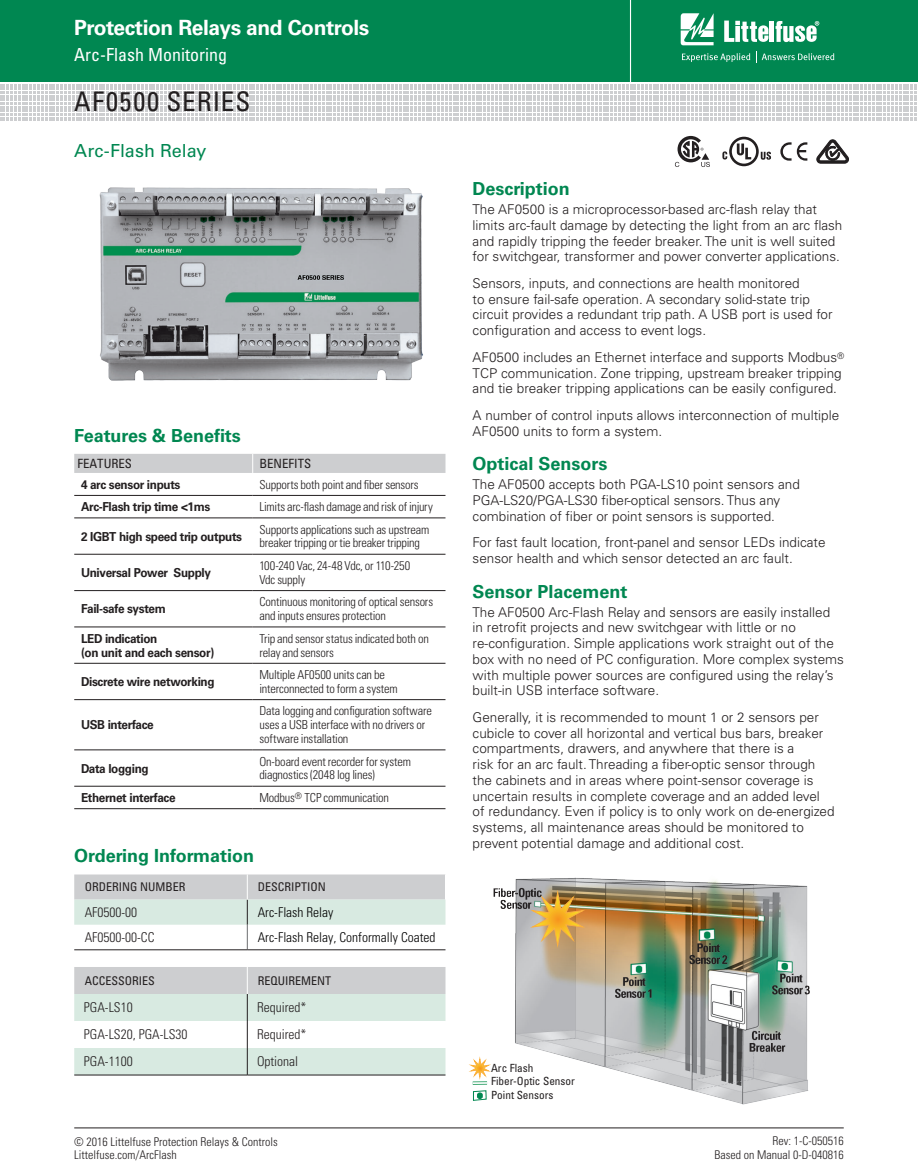
<style>
.page{position:relative;width:918px;height:1175px;background:#fff}
.page>*{position:absolute;margin:0;border:0;box-sizing:border-box;transform-origin:0 0}
.Head_Large{font:condensed 27px "Univers LT Std";letter-spacing:.05em;color:#231f20}
.t1{font:700 21px "Univers LT Std";letter-spacing:-.02em;color:#fff}
.Facts_Subhead{font:700 18px "Univers LT Std";color:#008751}
.t2{font:condensed 18px "Univers LT Std";color:#fff}
.Head_Large-2{font:18px "Univers LT Std";color:#008751}
.Body_text{font:300 13.5px/15.8px "Univers LT Std";color:#231f20}
.SubTitleTOC{font:300 condensed 13.5px "Univers LT Std";color:#231f20}
.SubTitleTOC-2{font:300 condensed 13.5px "Univers LT Std";color:#000}
.SubTitleTOC-3{font:condensed 12.75px "Univers LT Std";color:#231f20}
.Specifications{font:300 condensed 12.3px/13.8px "Univers LT Std";letter-spacing:-.015em;color:#231f20}
.SubTitleTOC-4{font:700 12.3px/13.8px "Univers LT Std";letter-spacing:-.03em;color:#231f20;scale:.95 1}
.New_body{font:700 12.3px "Univers LT Std";letter-spacing:-.03em;color:#231f20;scale:.95 1}
.t3{font:300 condensed 12px/12.8px "Univers LT Std";color:#231f20}
.SubTitleTOC-5{font:condensed 12px "Univers LT Std";color:#231f20}
.t4{font:condensed 11.25px/13.5px "Univers LT Std";color:#231f20}
</style>
<div class="page">
<div style="left:0;top:0;width:918px;height:82px;background:#008751"></div>
<hr style="left:630px;top:0;width:1px;height:83px;background:#fff">
<svg style="left:681px;top:13px;width:33px;height:32px"></svg>
<hr style="left:770px;top:21px;width:4px;height:21px;background:#fff">
<svg style="left:776px;top:21px;width:43px;height:21px"></svg>
<svg style="left:724px;top:21px;width:44px;height:21px"></svg>
<svg style="left:682px;top:53px;width:68px;height:9px"></svg>
<svg style="left:756px;top:52px;width:78px;height:11px"></svg>
<hr style="left:74px;top:1127px;width:770px;height:1px;background:#231f20">
<svg style="left:0;top:119px;width:917px;height:1px"></svg>
<svg style="left:0;top:84px;width:917px;height:35px"></svg>
<img style="left:99px;top:187px;width:324px;height:194px">
<hr style="left:74px;top:949px;width:173px;height:1px;background:#231f20">
<hr style="left:247px;top:949px;width:199px;height:1px;background:#231f20">
<svg style="left:74px;top:874px;width:372px;height:75px"></svg>
<div style="left:74px;top:454px;width:372px;height:19px;background:#cdced0"></div>
<hr style="left:74px;top:808px;width:179px;height:1px;background:#231f20">
<hr style="left:253px;top:808px;width:193px;height:1px;background:#231f20">
<hr style="left:74px;top:495px;width:179px;height:1px;background:#231f20">
<hr style="left:253px;top:495px;width:193px;height:1px;background:#231f20">
<hr style="left:74px;top:517px;width:179px;height:1px;background:#231f20">
<hr style="left:253px;top:517px;width:193px;height:1px;background:#231f20">
<hr style="left:74px;top:554px;width:179px;height:1px;background:#231f20">
<hr style="left:253px;top:554px;width:193px;height:1px;background:#231f20">
<hr style="left:74px;top:590px;width:179px;height:1px;background:#231f20">
<hr style="left:253px;top:590px;width:193px;height:1px;background:#231f20">
<hr style="left:74px;top:626px;width:179px;height:1px;background:#231f20">
<hr style="left:253px;top:626px;width:193px;height:1px;background:#231f20">
<hr style="left:74px;top:663px;width:179px;height:1px;background:#231f20">
<hr style="left:253px;top:663px;width:193px;height:1px;background:#231f20">
<hr style="left:74px;top:699px;width:179px;height:1px;background:#231f20">
<hr style="left:253px;top:699px;width:193px;height:1px;background:#231f20">
<hr style="left:74px;top:749px;width:179px;height:1px;background:#231f20">
<hr style="left:253px;top:749px;width:193px;height:1px;background:#231f20">
<hr style="left:74px;top:786px;width:179px;height:1px;background:#231f20">
<hr style="left:253px;top:786px;width:193px;height:1px;background:#231f20">
<img style="left:493px;top:877px;width:317px;height:228px">
<svg style="left:529px;top:891px;width:58px;height:58px"></svg>
<svg style="left:469px;top:1055px;width:111px;height:50px"></svg>
<svg style="left:675px;top:136px;width:35px;height:31px"></svg>
<svg style="left:722px;top:137px;width:49px;height:29px"></svg>
<svg style="left:780px;top:142px;width:27px;height:19px"></svg>
<svg style="left:74px;top:967px;width:372px;height:107px"></svg>
<hr style="left:74px;top:1074px;width:173px;height:1px;background:#231f20">
<hr style="left:247px;top:1074px;width:199px;height:1px;background:#231f20">
<svg style="left:817px;top:140px;width:32px;height:23px"></svg>
<h2 class="t1" style="left:74px;top:16px;width:297px">Protection Relays and Controls</h2>
<p class="t2" style="left:74px;top:43px;width:154px">Arc-Flash Monitoring</p>
<p class="Head_Large" style="left:74px;top:84px;width:178px">AF0500 SERIES</p>
<p class="Head_Large-2" style="left:74px;top:140px;width:134px">Arc-Flash Relay</p>
<p class="Facts_Subhead" style="left:74px;top:425px;width:168px">Features &amp; Benefits</p>
<p class="SubTitleTOC-3" style="left:77px;top:455px;width:56px">FEATURES</p>
<p class="SubTitleTOC-3" style="left:259px;top:455px;width:53px">BENEFITS</p>
<p class="SubTitleTOC-4" style="left:81px;top:477px;width:106px">4 arc sensor inputs</p>
<p class="Specifications" style="left:259px;top:477px;width:161px">Supports both point and fiber sensors</p>
<p class="SubTitleTOC-4" style="left:81px;top:500px;width:138px">Arc-Flash trip time &lt;1ms</p>
<p class="Specifications" style="left:259px;top:500px;width:175px">Limits arc-flash damage and risk of injury</p>
<p class="New_body" style="left:81px;top:529px;width:171px">2 IGBT high speed trip outputs</p>
<p class="Specifications" style="left:259px;top:522px;width:171px">Supports applications such as upstream breaker tripping or tie breaker tripping</p>
<p class="SubTitleTOC-4" style="left:81px;top:566px;width:138px">Universal Power Supply</p>
<p class="Specifications" style="left:259px;top:558px;width:152px">100-240 Vac, 24-48 Vdc, or 110-250<br>Vdc supply</p>
<p class="SubTitleTOC-4" style="left:81px;top:602px;width:91px">Fail-safe system</p>
<p class="Specifications" style="left:259px;top:595px;width:175px">Continuous monitoring of optical sensors and inputs ensures protection</p>
<p class="SubTitleTOC-4" style="left:81px;top:631px;width:142px">LED indication<br>(on unit and each sensor)</p>
<p class="Specifications" style="left:259px;top:631px;width:171px">Trip and sensor status indicated both on relay and sensors</p>
<p class="SubTitleTOC-4" style="left:81px;top:675px;width:142px">Discrete wire networking</p>
<p class="Specifications" style="left:259px;top:667px;width:140px">Multiple AF0500 units can be interconnected to form a system</p>
<p class="SubTitleTOC-4" style="left:81px;top:718px;width:78px">USB interface</p>
<p class="Specifications" style="left:259px;top:704px;width:174px">Data logging and configuration software uses a USB interface with no drivers or software installation</p>
<p class="New_body" style="left:81px;top:761px;width:73px">Data logging</p>
<p class="Specifications" style="left:259px;top:754px;width:153px">On-board event recorder for system diagnostics (2048 log lines)</p>
<p class="SubTitleTOC-4" style="left:81px;top:790px;width:101px">Ethernet interface</p>
<p class="Specifications" style="left:259px;top:790px;width:131px">Modbus<sup>®</sup> TCP communication</p>
<p class="Facts_Subhead" style="left:74px;top:845px;width:181px">Ordering Information</p>
<p class="SubTitleTOC-5" style="left:85px;top:879px;width:102px">ORDERING NUMBER</p>
<p class="SubTitleTOC-5" style="left:258px;top:879px;width:70px">DESCRIPTION</p>
<p class="SubTitleTOC" style="left:85px;top:904px;width:54px">AF0500-00</p>
<p class="SubTitleTOC-2" style="left:258px;top:904px;width:77px">Arc-Flash Relay</p>
<p class="SubTitleTOC" style="left:85px;top:929px;width:71px">AF0500-00-CC</p>
<p class="SubTitleTOC-2" style="left:258px;top:929px;width:179px">Arc-Flash Relay, Conformally Coated</p>
<p class="SubTitleTOC-5" style="left:85px;top:973px;width:72px">ACCESSORIES</p>
<p class="SubTitleTOC-5" style="left:258px;top:973px;width:75px">REQUIREMENT</p>
<p class="SubTitleTOC" style="left:84px;top:999px;width:50px">PGA-LS10</p>
<p class="SubTitleTOC" style="left:257px;top:999px;width:51px">Required*</p>
<p class="SubTitleTOC" style="left:84px;top:1026px;width:105px">PGA-LS20, PGA-LS30</p>
<p class="SubTitleTOC" style="left:257px;top:1026px;width:51px">Required*</p>
<p class="SubTitleTOC" style="left:84px;top:1053px;width:50px">PGA-1100</p>
<p class="SubTitleTOC" style="left:257px;top:1053px;width:43px">Optional</p>
<p class="Facts_Subhead" style="left:473px;top:178px;width:99px">Description</p>
<p class="Body_text" style="left:473px;top:201px;width:371px">The AF0500 is a microprocessor-based arc-flash relay that limits arc-fault damage by detecting the light from an arc flash and rapidly tripping the feeder breaker. The unit is well suited for switchgear, transformer and power converter applications.</p>
<p class="Body_text" style="left:473px;top:275px;width:361px">Sensors, inputs, and connections are health monitored<br>to ensure fail-safe operation. A secondary solid-state trip circuit provides a redundant trip path. A USB port is used for configuration and access to event logs.</p>
<p class="Body_text" style="left:473px;top:349px;width:373px">AF0500 includes an Ethernet interface and supports Modbus<sup>®<br></sup>TCP communication. Zone tripping, upstream breaker tripping and tie breaker tripping applications can be easily configured.</p>
<p class="Body_text" style="left:473px;top:407px;width:368px">A number of control inputs allows interconnection of multiple<br>AF0500 units to form a system.</p>
<p class="Facts_Subhead" style="left:473px;top:453px;width:137px">Optical Sensors</p>
<p class="Body_text" style="left:473px;top:476px;width:329px">The AF0500 accepts both PGA-LS10 point sensors and<br>PGA-LS20/PGA-LS30 fiber-optical sensors. Thus any combination of fiber or point sensors is supported.</p>
<p class="Body_text" style="left:473px;top:534px;width:354px">For fast fault location, front-panel and sensor LEDs indicate sensor health and which sensor detected an arc fault.</p>
<p class="Facts_Subhead" style="left:473px;top:581px;width:157px">Sensor Placement</p>
<p class="Body_text" style="left:473px;top:604px;width:373px">The AF0500 Arc-Flash Relay and sensors are easily installed in retrofit projects and new switchgear with little or no re-configuration. Simple applications work straight out of the box with no need of PC configuration. More complex systems with multiple power sources are configured using the relay’s built-in USB interface software.</p>
<p class="Body_text" style="left:473px;top:709px;width:364px">Generally, it is recommended to mount 1 or 2 sensors per cubicle to cover all horizontal and vertical bus bars, breaker compartments, drawers, and anywhere that there is a<br>risk for an arc fault. Threading a fiber-optic sensor through the cabinets and in areas where point-sensor coverage is uncertain results in complete coverage and an added level of redundancy. Even if policy is to only work on de-energized systems, all maintenance areas should be monitored to prevent potential damage and additional cost.</p>
<p class="t4" style="left:491px;top:1060px;width:85px">Arc Flash<br>Fiber-Optic Sensor<br>Point Sensors</p>
<p class="t3" style="left:74px;top:1135px;width:205px">© 2016 Littelfuse Protection Relays &amp; Controls<br>Littelfuse.com/ArcFlash</p>
<p class="t3" style="left:772px;top:1134px;width:73px">Rev: 1-C-050516</p>
<p class="t3" style="left:715px;top:1148px;width:131px">Based on Manual 0-D-040816</p>
</div>
